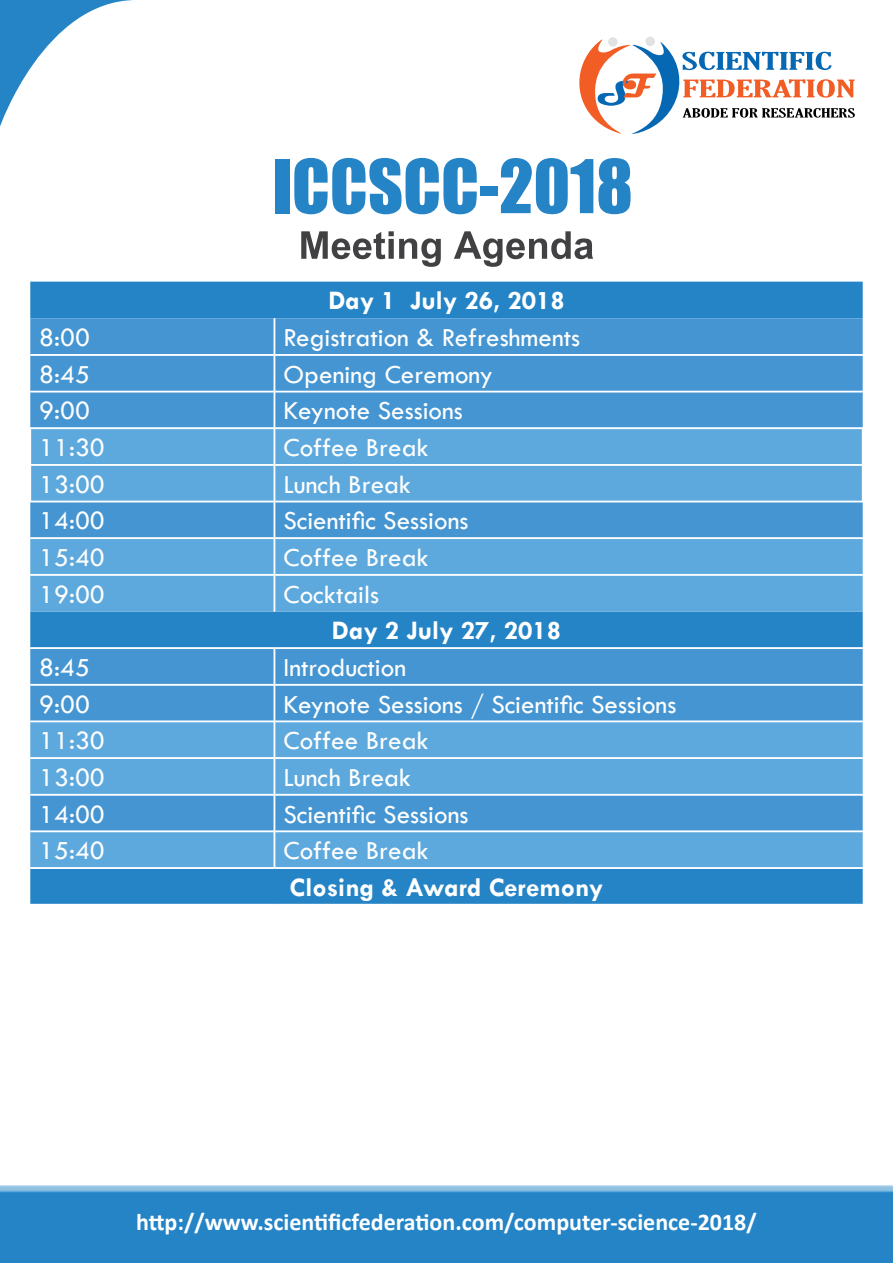
<style>
.page{position:relative;width:893px;height:1263px;background:#fff}
.page>*{position:absolute;margin:0;border:0;box-sizing:border-box;transform-origin:0 0}
.t1{font:68.4px "Impact";color:#2484c6}
.t2{font:700 53.55px "Utsaah";color:#414042}
.t3{font:27px "Tw Cen";color:#fff}
.t4{font:700 27px "Tw Cen";color:#fff}
.t5{font:700 24px "Calibri";color:#fff}
</style>
<div class="page">
<svg style="left:0;top:1185px;width:893px;height:6px;background:#99c6e5"></svg>
<div style="left:0;top:1191px;width:893px;height:72px;background:#2484c6"></div>
<div style="left:30px;top:282px;width:833px;height:622px;background:#2484c6"></div>
<div style="left:30px;top:318px;width:833px;height:110px;background:#4495d1"></div>
<div style="left:30px;top:429px;width:833px;height:438px;background:#5da9dd"></div>
<svg style="left:30px;top:503px;width:833px;height:328px;background:#4a9bd4"></svg>
<div style="left:30px;top:576px;width:833px;height:35px;background:#5da9dd"></div>
<hr style="left:274px;top:354px;width:589px;height:1px;background:#fff">
<hr style="left:274px;top:391px;width:589px;height:1px;background:#fff">
<hr style="left:274px;top:464px;width:589px;height:1px;background:#fff">
<hr style="left:274px;top:538px;width:589px;height:1px;background:#fff">
<hr style="left:274px;top:574px;width:589px;height:1px;background:#fff">
<hr style="left:274px;top:647px;width:589px;height:2px;background:#fff">
<hr style="left:274px;top:684px;width:589px;height:1px;background:#fff">
<hr style="left:274px;top:721px;width:589px;height:1px;background:#fff">
<hr style="left:274px;top:757px;width:589px;height:2px;background:#fff">
<hr style="left:274px;top:794px;width:589px;height:1px;background:#fff">
<hr style="left:274px;top:831px;width:589px;height:1px;background:#fff">
<hr style="left:274px;top:867px;width:589px;height:1px;background:#fff">
<hr style="left:274px;top:428px;width:589px;height:1px;background:#fff">
<hr style="left:274px;top:501px;width:589px;height:1px;background:#fff">
<hr style="left:274px;top:318px;width:1px;height:36px;background:#fff">
<hr style="left:275px;top:318px;width:1px;height:36px;background:#fff">
<hr style="left:30px;top:354px;width:244px;height:1px;background:#fff">
<hr style="left:30px;top:355px;width:244px;height:1px;background:#fff">
<hr style="left:275px;top:355px;width:588px;height:1px;background:#fff">
<hr style="left:274px;top:355px;width:1px;height:36px;background:#fff">
<hr style="left:275px;top:355px;width:1px;height:36px;background:#fff">
<hr style="left:30px;top:391px;width:244px;height:1px;background:#fff">
<hr style="left:30px;top:392px;width:244px;height:1px;background:#fff">
<hr style="left:275px;top:392px;width:588px;height:1px;background:#fff">
<hr style="left:274px;top:392px;width:1px;height:36px;background:#fff">
<hr style="left:275px;top:392px;width:1px;height:36px;background:#fff">
<hr style="left:274px;top:429px;width:1px;height:35px;background:#fff">
<hr style="left:275px;top:429px;width:1px;height:35px;background:#fff">
<hr style="left:30px;top:464px;width:244px;height:1px;background:#fff">
<hr style="left:30px;top:465px;width:244px;height:1px;background:#fff">
<hr style="left:275px;top:465px;width:587px;height:1px;background:#fff">
<hr style="left:274px;top:465px;width:1px;height:36px;background:#fff">
<hr style="left:275px;top:465px;width:1px;height:36px;background:#fff">
<hr style="left:274px;top:502px;width:1px;height:36px;background:#fff">
<hr style="left:275px;top:502px;width:1px;height:36px;background:#fff">
<hr style="left:30px;top:537px;width:244px;height:1px;background:#fff">
<hr style="left:30px;top:538px;width:244px;height:1px;background:#fff">
<hr style="left:275px;top:537px;width:588px;height:1px;background:#fff">
<hr style="left:274px;top:539px;width:1px;height:35px;background:#fff">
<hr style="left:275px;top:539px;width:1px;height:35px;background:#fff">
<hr style="left:30px;top:574px;width:244px;height:1px;background:#fff">
<hr style="left:30px;top:575px;width:244px;height:1px;background:#fff">
<hr style="left:275px;top:575px;width:588px;height:1px;background:#fff">
<hr style="left:274px;top:575px;width:1px;height:36px;background:#fff">
<hr style="left:275px;top:575px;width:1px;height:36px;background:#fff">
<hr style="left:30px;top:647px;width:244px;height:1px;background:#fff">
<hr style="left:30px;top:648px;width:244px;height:1px;background:#fff">
<hr style="left:274px;top:649px;width:1px;height:35px;background:#fff">
<hr style="left:275px;top:649px;width:1px;height:35px;background:#fff">
<hr style="left:30px;top:684px;width:244px;height:1px;background:#fff">
<hr style="left:30px;top:685px;width:244px;height:1px;background:#fff">
<hr style="left:275px;top:685px;width:588px;height:1px;background:#fff">
<hr style="left:274px;top:685px;width:1px;height:36px;background:#fff">
<hr style="left:275px;top:685px;width:1px;height:36px;background:#fff">
<hr style="left:30px;top:721px;width:244px;height:1px;background:#fff">
<hr style="left:274px;top:722px;width:1px;height:35px;background:#fff">
<hr style="left:275px;top:722px;width:1px;height:35px;background:#fff">
<hr style="left:30px;top:757px;width:244px;height:1px;background:#fff">
<hr style="left:30px;top:758px;width:244px;height:1px;background:#fff">
<hr style="left:274px;top:759px;width:1px;height:35px;background:#fff">
<hr style="left:275px;top:759px;width:1px;height:35px;background:#fff">
<hr style="left:30px;top:794px;width:244px;height:1px;background:#fff">
<hr style="left:30px;top:795px;width:244px;height:1px;background:#fff">
<hr style="left:275px;top:795px;width:588px;height:1px;background:#fff">
<hr style="left:274px;top:795px;width:1px;height:36px;background:#fff">
<hr style="left:275px;top:795px;width:1px;height:36px;background:#fff">
<hr style="left:30px;top:831px;width:244px;height:1px;background:#fff">
<hr style="left:274px;top:832px;width:1px;height:35px;background:#fff">
<hr style="left:275px;top:832px;width:1px;height:35px;background:#fff">
<hr style="left:30px;top:867px;width:244px;height:1px;background:#fff">
<hr style="left:30px;top:868px;width:244px;height:1px;background:#fff">
<hr style="left:274px;top:868px;width:589px;height:1px;background:#fff">
<hr style="left:30px;top:428px;width:244px;height:1px;background:#fff">
<hr style="left:30px;top:429px;width:1px;height:35px;background:#fff">
<hr style="left:862px;top:429px;width:1px;height:35px;background:#fff">
<hr style="left:30px;top:465px;width:1px;height:36px;background:#fff">
<hr style="left:862px;top:465px;width:1px;height:36px;background:#fff">
<hr style="left:30px;top:501px;width:244px;height:1px;background:#fff">
<hr style="left:30px;top:502px;width:244px;height:1px;background:#fff">
<hr style="left:275px;top:502px;width:588px;height:1px;background:#fff">
<div style="left:608px;top:37px;width:9px;height:10px;background:#e0e2e4;border-radius:50%"></div>
<div style="left:645px;top:37px;width:10px;height:9px;background:#e0e2e4;border-radius:50%"></div>
<svg style="left:579px;top:40px;width:276px;height:94px"></svg>
<svg style="left:0;top:0;width:133px;height:126px"></svg>
<p class="t3" style="left:39px;top:321px;width:52px">8:00</p>
<h1 class="t1" style="left:272px;top:133px;width:362px">ICCSCC-2018</h1>
<h2 class="t2" style="left:299px;top:219px;width:297px">Meeting Agenda</h2>
<p class="t4" style="left:410px;top:284px;width:156px">July 26, 2018</p>
<p class="t4" style="left:328px;top:284px;width:69px">Day 1</p>
<p class="t3" style="left:283px;top:321px;width:298px">Registration &amp; Refreshments</p>
<p class="t3" style="left:39px;top:358px;width:52px">8:45</p>
<p class="t3" style="left:283px;top:358px;width:211px">Opening Ceremony</p>
<p class="t3" style="left:39px;top:394px;width:52px">9:00</p>
<p class="t3" style="left:283px;top:394px;width:181px">Keynote Sessions</p>
<p class="t3" style="left:39px;top:431px;width:67px">11:30</p>
<p class="t3" style="left:283px;top:431px;width:147px">Coffee Break</p>
<p class="t3" style="left:39px;top:468px;width:67px">13:00</p>
<p class="t3" style="left:283px;top:468px;width:129px">Lunch Break</p>
<p class="t3" style="left:39px;top:504px;width:67px">14:00</p>
<p class="t3" style="left:283px;top:504px;width:187px">Scientific Sessions</p>
<p class="t3" style="left:39px;top:541px;width:67px">15:40</p>
<p class="t3" style="left:283px;top:541px;width:147px">Coffee Break</p>
<p class="t3" style="left:39px;top:578px;width:67px">19:00</p>
<p class="t3" style="left:283px;top:578px;width:97px">Cocktails</p>
<p class="t3" style="left:39px;top:651px;width:52px">8:45</p>
<p class="t4" style="left:332px;top:614px;width:231px">Day 2 July 27, 2018</p>
<p class="t3" style="left:283px;top:651px;width:124px">Introduction</p>
<p class="t3" style="left:39px;top:688px;width:52px">9:00</p>
<p class="t3" style="left:283px;top:688px;width:394px">Keynote Sessions / Scientific Sessions</p>
<p class="t3" style="left:39px;top:724px;width:67px">11:30</p>
<p class="t3" style="left:283px;top:724px;width:147px">Coffee Break</p>
<p class="t3" style="left:39px;top:761px;width:67px">13:00</p>
<p class="t3" style="left:283px;top:761px;width:129px">Lunch Break</p>
<p class="t3" style="left:39px;top:798px;width:67px">14:00</p>
<p class="t3" style="left:283px;top:798px;width:187px">Scientific Sessions</p>
<p class="t3" style="left:39px;top:834px;width:67px">15:40</p>
<p class="t3" style="left:283px;top:834px;width:147px">Coffee Break</p>
<p class="t4" style="left:290px;top:871px;width:315px">Closing &amp; Award Ceremony</p>
<p class="t5" style="left:136px;top:1207px;width:622px">http://www.scientificfederation.com/computer-science-2018/</p>
</div>
